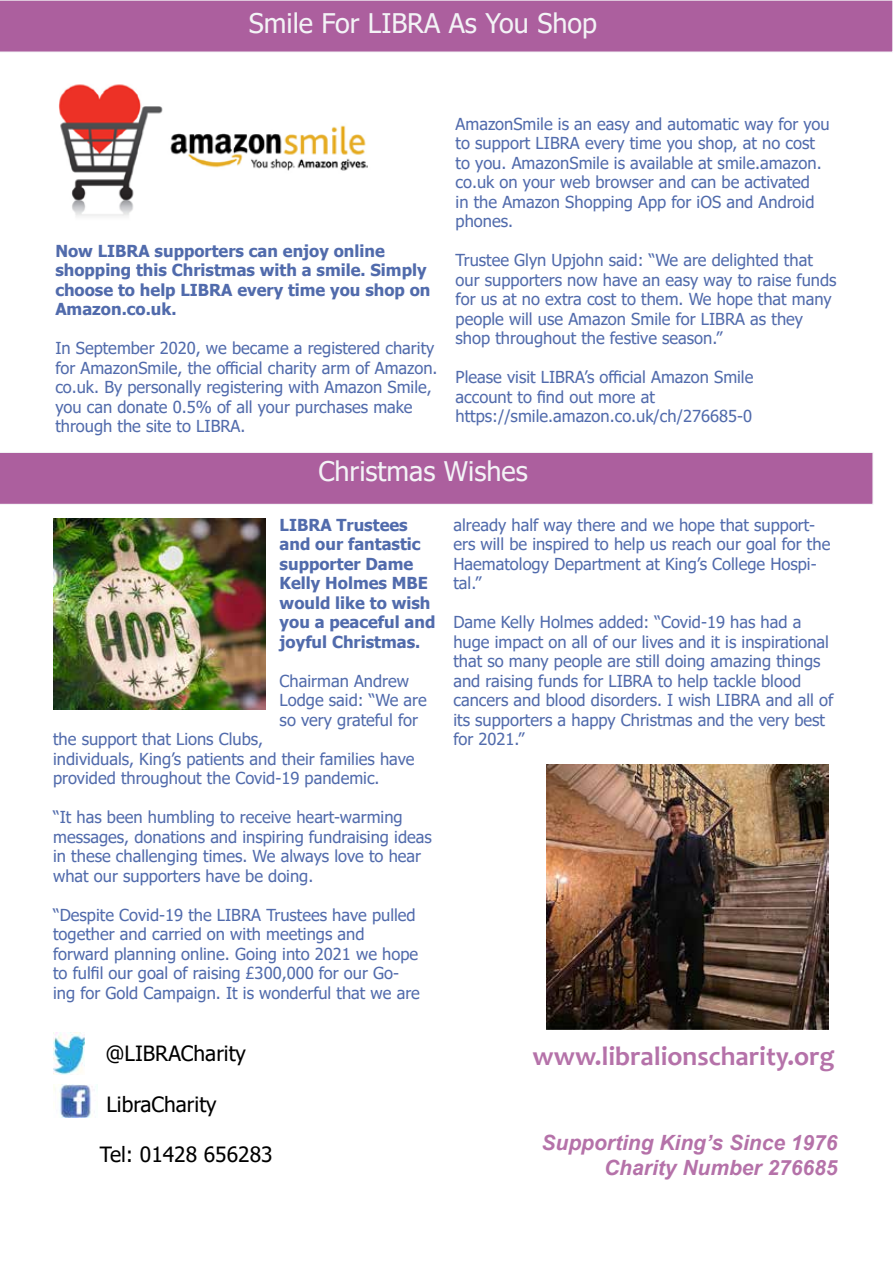
<style>
.page{position:relative;width:893px;height:1263px;background:#fff}
.page>*{position:absolute;margin:0;border:0;box-sizing:border-box;transform-origin:0 0}
.t1{font:27px "Tahoma";color:#f3f3f6}
.t2{font:700 27px "Candara";color:#b572a9}
.t3{font:italic 700 21px/25.2px "Arial";color:#b572a9;text-align:right}
.t4{font:21px "Tahoma";color:#000}
.t5{font:16.5px/19.5px "Tahoma";color:#516bac}
.t6{font:700 16.5px/19.5px "Tahoma";color:#516bac}
</style>
<div class="page">
<img style="left:53px;top:1084px;width:44px;height:34px">
<img style="left:53px;top:1032px;width:31px;height:42px">
<div style="left:0;top:0;width:893px;height:52px;background:#ac5f9e"></div>
<img style="left:59px;top:84px;width:309px;height:133px">
<div style="left:0;top:452px;width:873px;height:52px;background:#ac5f9e"></div>
<img style="left:53px;top:518px;width:212px;height:192px">
<img style="left:547px;top:764px;width:281px;height:265px">
<h1 class="t1" style="left:249px;top:5px;width:350px">Smile For LIBRA As You Shop</h1>
<p class="t5" style="left:456px;top:115px;width:376px">AmazonSmile is an easy and automatic way for you to support LIBRA every time you shop, at no cost to you. AmazonSmile is available at smile.amazon. co.uk on your web browser and can be activated<br>in the Amazon Shopping App for iOS and Android phones.</p>
<p class="t5" style="left:456px;top:251px;width:382px">Trustee Glyn Upjohn said: “We are delighted that our supporters now have an easy way to raise funds for us at no extra cost to them. We hope that many people will use Amazon Smile for LIBRA as they shop throughout the festive season.”</p>
<p class="t5" style="left:456px;top:368px;width:299px">Please visit LIBRA’s official Amazon Smile account to find out more at https://smile.amazon.co.uk/ch/276685-0</p>
<h1 class="t1" style="left:318px;top:453px;width:211px">Christmas Wishes</h1>
<p class="t6" style="left:280px;top:516px;width:157px">LIBRA Trustees and our fantastic supporter Dame<br>Kelly Holmes MBE would like to wish you a peaceful and joyful Christmas.</p>
<p class="t5" style="left:280px;top:672px;width:149px">Chairman Andrew<br>Lodge said: “We are so very grateful for</p>
<p class="t5" style="left:53px;top:730px;width:363px">the support that Lions Clubs,<br>individuals, King’s patients and their families have provided throughout the Covid-19 pandemic.</p>
<p class="t5" style="left:53px;top:808px;width:380px">“It has been humbling to receive heart-warming messages, donations and inspiring fundraising ideas in these challenging times. We always love to hear what our supporters have be doing.</p>
<p class="t5" style="left:53px;top:906px;width:368px">“Despite Covid-19 the LIBRA Trustees have pulled together and carried on with meetings and forward planning online. Going into 2021 we hope to fulfil our goal of raising £300,000 for our Go&shy;ing for Gold Campaign. It is wonderful that we are</p>
<p class="t6" style="left:55px;top:242px;width:377px">Now LIBRA supporters can enjoy online shopping this Christmas with a smile. Simply choose to help LIBRA every time you shop on Amazon.co.uk.</p>
<p class="t5" style="left:55px;top:339px;width:384px">In September 2020, we became a registered charity for AmazonSmile, the official charity arm of Amazon. co.uk. By personally registering with Amazon Smile, you can donate 0.5% of all your purchases make through the site to LIBRA.</p>
<p class="t5" style="left:453px;top:516px;width:378px">already half way there and we hope that support&shy;ers will be inspired to help us reach our goal for the Haematology Department at King’s College Hospi&shy;tal.”</p>
<p class="t5" style="left:453px;top:613px;width:382px">Dame Kelly Holmes added: “Covid-19 has had a huge impact on all of our lives and it is inspirational that so many people are still doing amazing things and raising funds for LIBRA to help tackle blood cancers and blood disorders. I wish LIBRA and all of its supporters a happy Christmas and the very best for 2021.”</p>
<p class="t4" style="left:106px;top:1039px;width:142px">@LIBRACharity</p>
<p class="t4" style="left:107px;top:1090px;width:112px">LibraCharity</p>
<p class="t4" style="left:100px;top:1140px;width:174px">Tel: 01428 656283</p>
<p class="t3" style="left:542px;top:1130px;width:298px">Supporting King’s Since 1976<br>Charity Number 276685</p>
<h1 class="t2" style="left:532px;top:1039px;width:304px">www.libralionscharity.org</h1>
</div>
